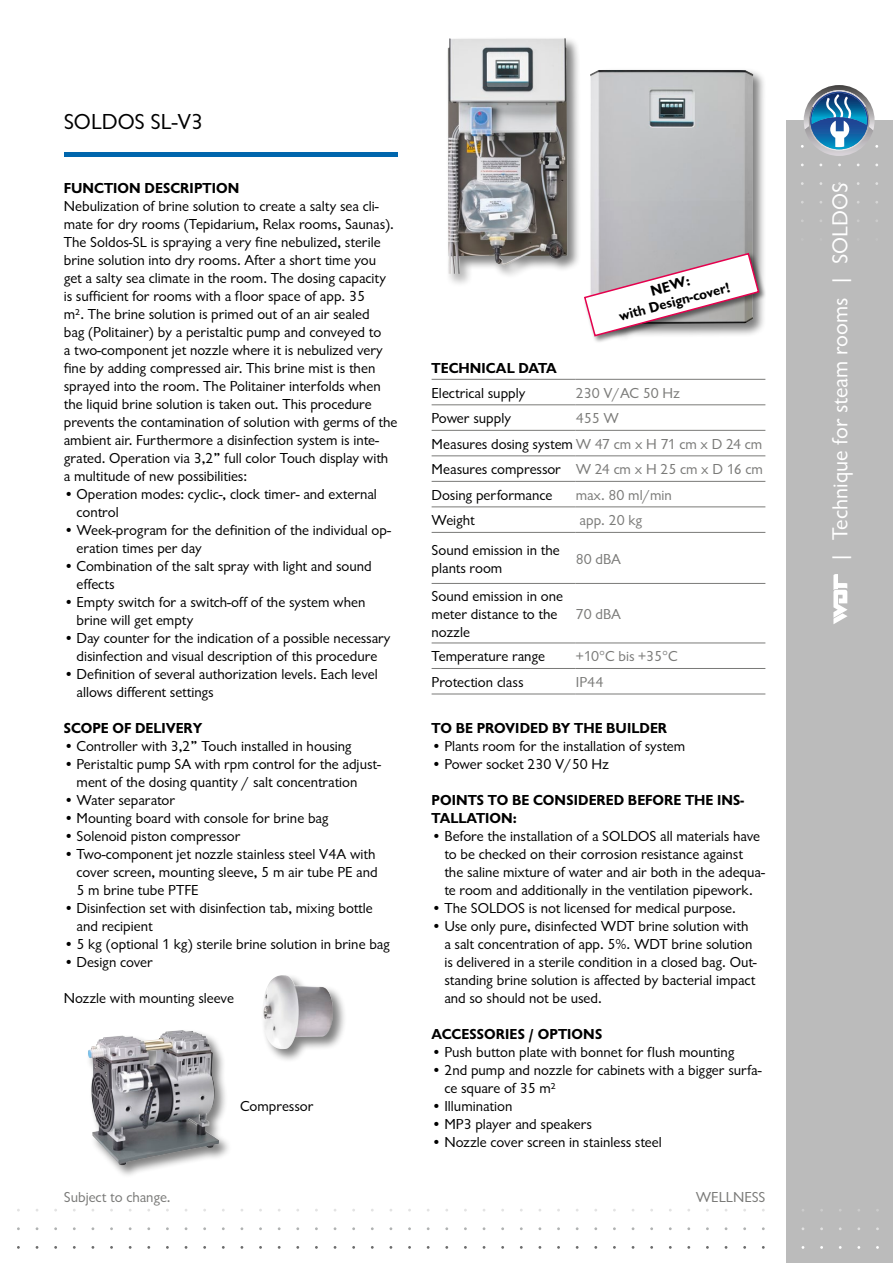
<style>
.page{position:relative;width:893px;height:1263px;background:#fff}
.page>*{position:absolute;margin:0;border:0;box-sizing:border-box;transform-origin:0 0}
.t1{font:22.5px "Chantilly";color:#fff}
.t2{font:22.5px "Chantilly";color:#000}
.t3{font:15px/18px "Chantilly";color:#000}
.t4{font:700 15px/16.5px "Chantilly";color:#000;text-align:center}
.t5{font:15px "Chantilly";color:#7a7a78}
.s1{color:#7a7a78}
</style>
<div class="page">
<div style="left:787px;top:120px;width:106px;height:1143px;background:#bbb"></div>
<div style="left:588px;top:68px;width:179px;height:274px;background:#000;opacity:.5"></div>
<img style="left:590px;top:70px;width:163px;height:182px">
<hr style="left:64px;top:153px;width:334px;height:4px;background:#0066ad">
<svg style="left:801px;top:90px;width:77px;height:66px"></svg>
<div style="left:583px;top:252px;width:183px;height:91px;background:#000;opacity:.5"></div>
<svg style="left:583px;top:252px;width:177px;height:85px"></svg>
<div style="left:445px;top:36px;width:137px;height:252px;background:#000;opacity:.5"></div>
<img style="left:448px;top:38px;width:119px;height:236px">
<div style="left:86px;top:1028px;width:147px;height:151px;background:#000;opacity:.5"></div>
<img style="left:88px;top:1030px;width:131px;height:135px">
<div style="left:260px;top:973px;width:87px;height:90px;background:#000;opacity:.5"></div>
<svg style="left:269px;top:975px;width:13px;height:7px"></svg>
<svg style="left:833px;top:574px;width:15px;height:50px"></svg>
<hr style="left:432px;top:379px;width:144px;height:1px;background:#7a7a78">
<hr style="left:576px;top:379px;width:189px;height:1px;background:#7a7a78">
<hr style="left:432px;top:405px;width:144px;height:1px;background:#7a7a78">
<hr style="left:576px;top:405px;width:189px;height:1px;background:#7a7a78">
<hr style="left:432px;top:430px;width:144px;height:1px;background:#7a7a78">
<hr style="left:576px;top:430px;width:189px;height:1px;background:#7a7a78">
<hr style="left:432px;top:456px;width:144px;height:1px;background:#7a7a78">
<hr style="left:576px;top:456px;width:189px;height:1px;background:#7a7a78">
<hr style="left:432px;top:481px;width:144px;height:1px;background:#7a7a78">
<hr style="left:576px;top:481px;width:189px;height:1px;background:#7a7a78">
<hr style="left:432px;top:507px;width:144px;height:1px;background:#7a7a78">
<hr style="left:576px;top:507px;width:189px;height:1px;background:#7a7a78">
<hr style="left:432px;top:532px;width:144px;height:1px;background:#7a7a78">
<hr style="left:576px;top:532px;width:189px;height:1px;background:#7a7a78">
<hr style="left:432px;top:583px;width:144px;height:1px;background:#7a7a78">
<hr style="left:576px;top:583px;width:189px;height:1px;background:#7a7a78">
<hr style="left:432px;top:643px;width:144px;height:1px;background:#7a7a78">
<hr style="left:576px;top:643px;width:189px;height:1px;background:#7a7a78">
<hr style="left:432px;top:668px;width:144px;height:1px;background:#7a7a78">
<hr style="left:576px;top:668px;width:189px;height:1px;background:#7a7a78">
<hr style="left:432px;top:694px;width:144px;height:1px;background:#7a7a78">
<hr style="left:576px;top:694px;width:189px;height:1px;background:#7a7a78">
<h1 class="t2" style="left:64px;top:110px;width:141px">SOLDOS SL-V3</h1>
<p class="t4" style="left:64px;top:180px;width:177px">FUNCTION DESCRIPTION</p>
<p class="t3" style="left:64px;top:197px;width:335px">Nebulization of brine solution to create a salty sea cli&shy;mate for dry rooms (Tepidarium, Relax rooms, Saunas).<br>The Soldos-SL is spraying a very fine nebulized, sterile brine solution into dry rooms. After a short time you get a salty sea climate in the room. The dosing capacity is sufficient for rooms with a floor space of app. 35<br>m². The brine solution is primed out of an air sealed<br>bag (Politainer) by a peristaltic pump and conveyed to<br>a two-component jet nozzle where it is nebulized very fine by adding compressed air. This brine mist is then sprayed into the room. The Politainer interfolds when the liquid brine solution is taken out. This procedure prevents the contamination of solution with germs of the ambient air. Furthermore a disinfection system is inte&shy;grated. Operation via 3,2” full color Touch display with a multitude of new possibilities:</p>
<p class="t3" style="left:77px;top:485px;width:302px;text-indent:-13px">• Operation modes: cyclic-, clock timer- and external control</p>
<p class="t3" style="left:77px;top:521px;width:316px;text-indent:-13px">• Week-program for the definition of the individual op&shy;eration times per day</p>
<p class="t3" style="left:77px;top:557px;width:297px;text-indent:-13px">• Combination of the salt spray with light and sound effects</p>
<p class="t3" style="left:77px;top:593px;width:291px;text-indent:-13px">• Empty switch for a switch-off of the system when brine will get empty</p>
<p class="t3" style="left:64px;top:629px;width:328px;text-align:center">• Day counter for the indication of a possible necessary disinfection and visual description of this procedure</p>
<p class="t3" style="left:77px;top:665px;width:303px;text-indent:-13px">• Definition of several authorization levels. Each level allows different settings</p>
<p class="t4" style="left:64px;top:720px;width:140px">SCOPE OF DELIVERY</p>
<p class="t3" style="left:64px;top:737px;width:289px">• Controller with 3,2” Touch installed in housing</p>
<p class="t3" style="left:77px;top:755px;width:306px;text-indent:-13px">• Peristaltic pump SA with rpm control for the adjust&shy;ment of the dosing quantity / salt concentration</p>
<p class="t3" style="left:64px;top:791px;width:113px">• Water separator</p>
<p class="t3" style="left:64px;top:809px;width:266px">• Mounting board with console for brine bag</p>
<p class="t3" style="left:64px;top:827px;width:178px">• Solenoid piston compressor</p>
<p class="t3" style="left:77px;top:845px;width:303px;text-indent:-13px">• Two-component jet nozzle stainless steel V4A with cover screen, mounting sleeve, 5 m air tube PE and<br>5 m brine tube PTFE</p>
<p class="t3" style="left:77px;top:899px;width:298px;text-indent:-13px">• Disinfection set with disinfection tab, mixing bottle and recipient</p>
<p class="t3" style="left:64px;top:935px;width:328px">• 5 kg (optional 1 kg) sterile brine solution in brine bag</p>
<p class="t3" style="left:64px;top:953px;width:91px">• Design cover</p>
<p class="t3" style="left:64px;top:989px;width:172px">Nozzle with mounting sleeve</p>
<p class="t5" style="left:64px;top:1188px;width:108px">Subject to change.</p>
<p class="t3" style="left:240px;top:1097px;width:75px">Compressor</p>
<p class="t4" style="left:613px;top:292px;width:116px;rotate:-15deg">NEW:<br>with Design-cover!</p>
<p class="t4" style="left:432px;top:360px;width:127px">TECHNICAL DATA</p>
<p class="t3" style="left:432px;top:384px;width:95px">Electrical supply</p>
<p class="t5" style="left:576px;top:385px;width:106px">230 V/AC 50 Hz</p>
<p class="t3" style="left:432px;top:409px;width:81px">Power supply</p>
<p class="t3" style="left:432px;top:406px;width:333px;line-height:25.5px;text-indent:144px"><span class="s1">455 W<br></span>Measures dosing system <span class="s1">W 47 cm x H 71 cm x D 24 cm<br></span>Measures compressor <span class="s1">W 24 cm x H 25 cm x D 16 cm<br></span>Dosing performance</p>
<p class="t5" style="left:576px;top:487px;width:98px">max. 80 ml/min</p>
<p class="t3" style="left:432px;top:512px;width:45px">Weight</p>
<p class="t5" style="left:579px;top:512px;width:64px">app. 20 kg</p>
<p class="t3" style="left:432px;top:541px;width:130px">Sound emission in the plants room</p>
<p class="t5" style="left:576px;top:550px;width:47px">80 dBA</p>
<p class="t3" style="left:432px;top:587px;width:133px">Sound emission in one meter distance to the nozzle</p>
<p class="t5" style="left:576px;top:606px;width:47px">70 dBA</p>
<p class="t3" style="left:432px;top:648px;width:115px">Temperature range</p>
<p class="t5" style="left:576px;top:648px;width:104px">+10°C bis +35°C</p>
<p class="t3" style="left:432px;top:673px;width:93px">Protection class</p>
<p class="t5" style="left:576px;top:674px;width:29px">IP44</p>
<p class="t4" style="left:432px;top:720px;width:237px">TO BE PROVIDED BY THE BUILDER</p>
<p class="t3" style="left:432px;top:737px;width:255px">• Plants room for the installation of system</p>
<p class="t3" style="left:432px;top:755px;width:179px">• Power socket 230 V/50 Hz</p>
<p class="t4" style="left:432px;top:791px;width:314px;line-height:18px;text-align:left">POINTS TO BE CONSIDERED BEFORE THE INS-<br>TALLATION:</p>
<p class="t3" style="left:444px;top:827px;width:322px;text-indent:-13px">• Before the installation of a SOLDOS all materials have to be checked on their corrosion resistance against the saline mixture of water and air both in the adequa&shy;te room and additionally in the ventilation pipework.</p>
<p class="t3" style="left:432px;top:899px;width:306px">• The SOLDOS is not licensed for medical purpose.</p>
<p class="t3" style="left:444px;top:917px;width:314px;text-indent:-13px">• Use only pure, disinfected WDT brine solution with a salt concentration of app. 5%. WDT brine solution is delivered in a sterile condition in a closed bag. Out&shy;standing brine solution is affected by bacterial impact and so should not be used.</p>
<p class="t4" style="left:432px;top:1026px;width:172px">ACCESSORIES / OPTIONS</p>
<p class="t3" style="left:432px;top:1043px;width:304px">• Push button plate with bonnet for flush mounting</p>
<p class="t3" style="left:444px;top:1061px;width:319px;text-indent:-13px">• 2nd pump and nozzle for cabinets with a bigger surfa&shy;ce square of 35 m²</p>
<p class="t3" style="left:432px;top:1097px;width:82px">• Illumination</p>
<p class="t3" style="left:432px;top:1115px;width:162px">• MP3 player and speakers</p>
<p class="t3" style="left:432px;top:1133px;width:232px">• Nozzle cover screen in stainless steel</p>
<p class="t5" style="left:696px;top:1188px;width:71px">WELLNESS</p>
<h1 class="t1" style="left:828px;top:563px;width:381px;rotate:-90deg">| Technique for steam rooms | SOLDOS</h1>
</div>
